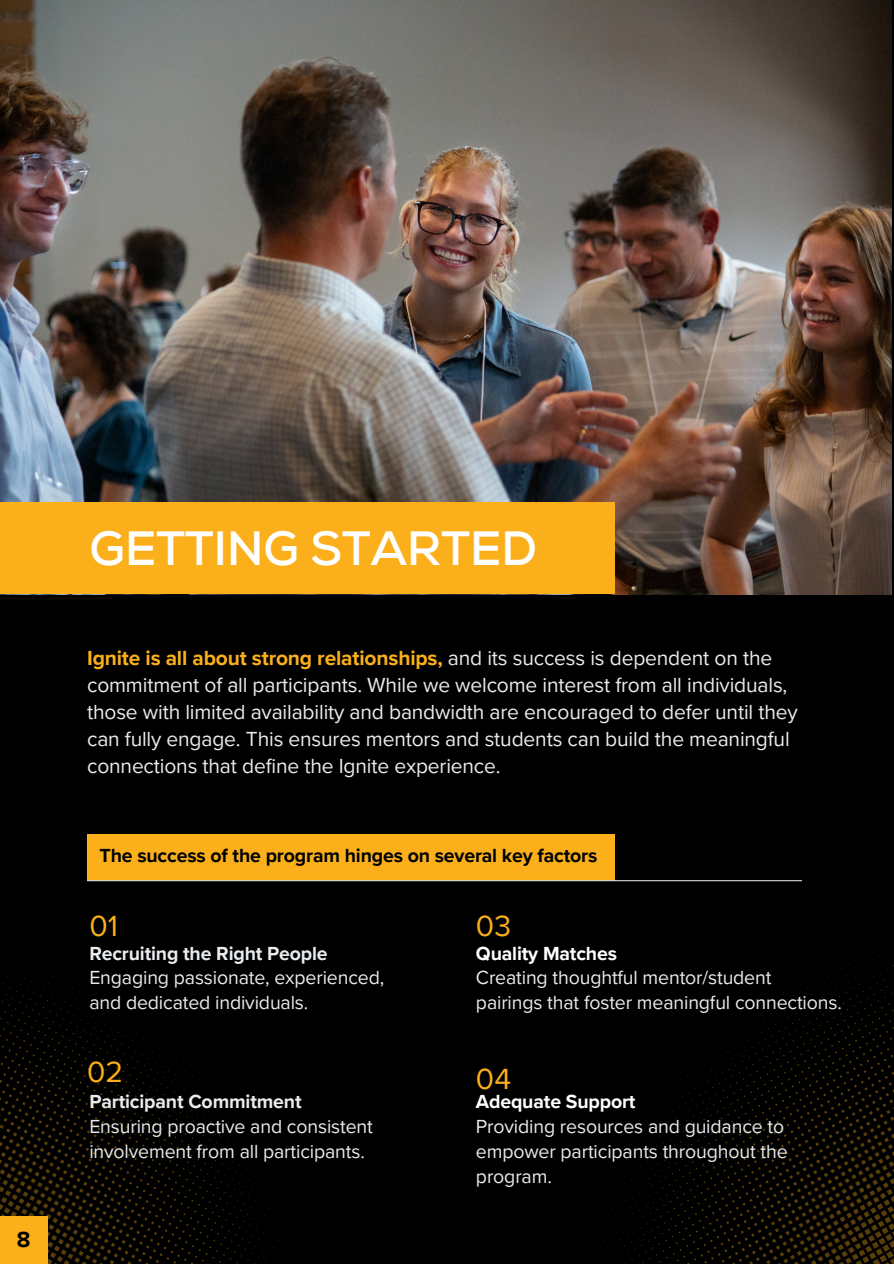
<style>
.page{position:relative;width:894px;height:1264px;background:#fff}
.page>*{position:absolute;margin:0;border:0;box-sizing:border-box;transform-origin:0 0}
.t1{font:700 48px "Nexa";letter-spacing:-.01em;color:#fff}
.t2{font:30px "Proxima Nova";color:#fbb01b}
.t3{font:700 22.5px "Proxima Nova";color:#000}
.t4{font:21px/27px "Proxima Nova";letter-spacing:-.01em;color:#e9ecef}
.t5{font:19.5px/24.8px "Proxima Nova";letter-spacing:-.01em;color:#e9ecef}
.t6{font:700 19.5px "Proxima Nova";letter-spacing:-.01em;color:#000}
.t7{font:700 19.5px "Proxima Nova";letter-spacing:-.01em;color:#e9ecef}
.t8{font:700 19.5px "Proxima Nova";letter-spacing:-.01em;color:#fff}
.s1{font-weight:700;color:#fbb01b}
</style>
<div class="page">
<div style="left:0;top:0;width:893px;height:1263px;background:#000"></div>
<img style="left:0;top:0;width:891px;height:594px">
<div style="left:0;top:502px;width:614px;height:92px;background:#fbb01b"></div>
<div style="left:87px;top:834px;width:527px;height:46px;background:#fbb01b"></div>
<hr style="left:87px;top:880px;width:714px;height:1px;background:#d9d9d9">
<svg style="left:0;top:949px;width:298px;height:314px"></svg>
<svg style="left:592px;top:934px;width:301px;height:329px"></svg>
<div style="left:0;top:1216px;width:47px;height:47px;background:#fbb01b"></div>
<p class="t3" style="left:17px;top:1225px;width:15px">8</p>
<p class="t1" style="left:89px;top:520px;width:449px">GETTING STARTED</p>
<p class="t4" style="left:87px;top:645px;width:712px"><span class="s1">Ignite is all about strong relationships,</span> and its success is dependent on the commitment of all participants. While we welcome interest from all individuals, those with limited availability and bandwidth are encouraged to defer until they can fully engage. This ensures mentors and students can build the meaningful connections that define the Ignite experience.</p>
<p class="t6" style="left:99px;top:844px;width:499px">The success of the program hinges on several key factors</p>
<p class="t2" style="left:89px;top:908px;width:30px">01</p>
<p class="t7" style="left:89px;top:941px;width:240px">Recruiting the Right People</p>
<h1 class="t5" style="left:89px;top:966px;width:296px">Engaging passionate, experienced, and dedicated individuals.</h1>
<p class="t2" style="left:87px;top:1054px;width:37px">02</p>
<p class="t7" style="left:89px;top:1090px;width:214px">Participant Commitment</p>
<p class="t5" style="left:89px;top:1114px;width:285px">Ensuring proactive and consistent involvement from all participants.</p>
<p class="t2" style="left:476px;top:908px;width:37px">03</p>
<p class="t8" style="left:476px;top:941px;width:143px">Quality Matches</p>
<p class="t5" style="left:476px;top:966px;width:367px">Creating thoughtful mentor/student pairings that foster meaningful connections.</p>
<p class="t2" style="left:476px;top:1060px;width:37px">04</p>
<p class="t8" style="left:476px;top:1090px;width:161px">Adequate Support</p>
<p class="t5" style="left:476px;top:1114px;width:313px">Providing resources and guidance to empower participants throughout the program.</p>
</div>
